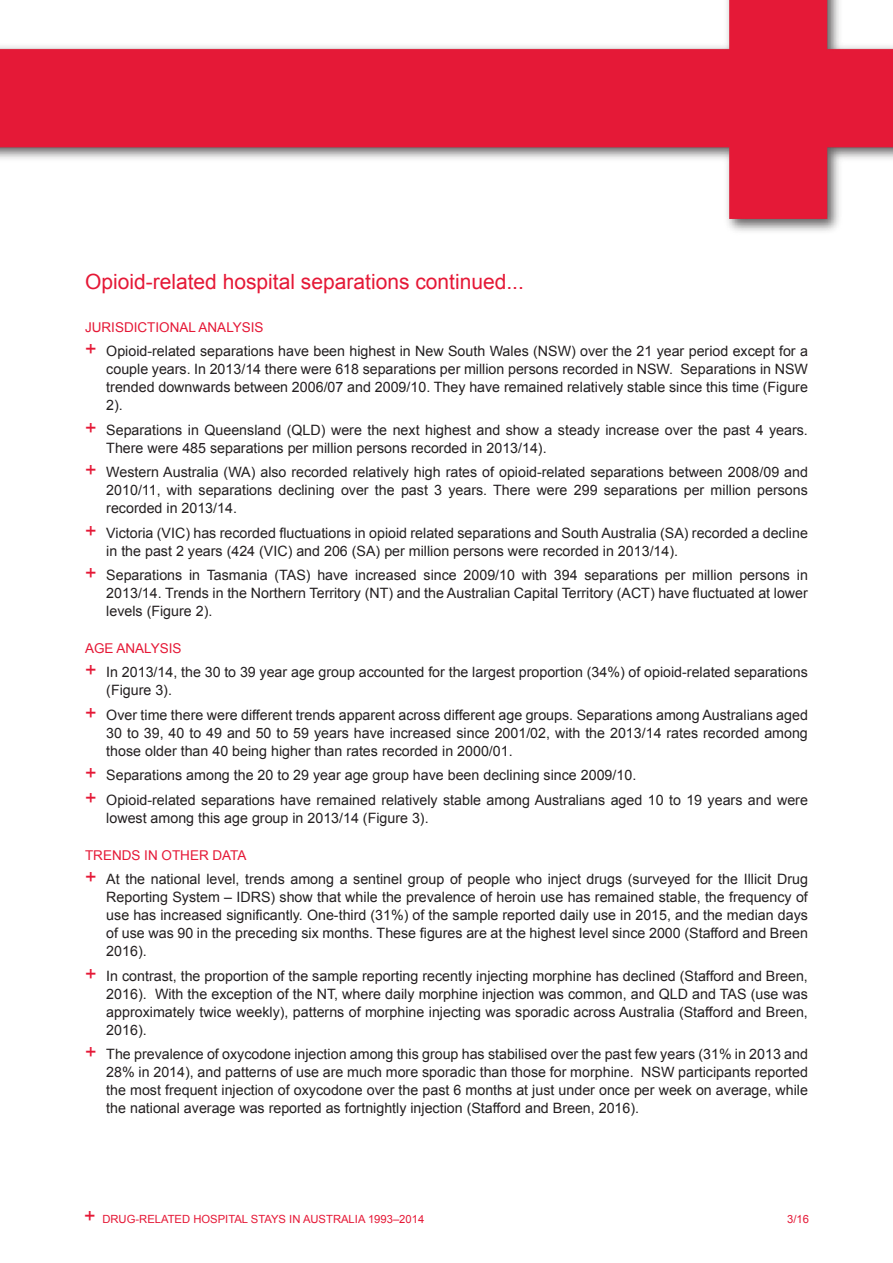
<style>
.page{position:relative;width:893px;height:1263px;background:#fff}
.page>*{position:absolute;margin:0;border:0;box-sizing:border-box;transform-origin:0 0}
._01__Header_1{font:21px "Arial";color:#e51836}
._02__Bullet_1{font:14.25px/18px "Arial";color:#231f20;text-align:justify}
._01__Header_2{font:13.5px "Arial";color:#e51836}
.t1{font:11.25px "Arial";color:#e51836}
.s1{font-family:"Arial Narrow";font-size:24px;color:#e51836}
.s2{font-family:"Arial Narrow";font-size:24px}
</style>
<div class="page">
<img style="left:0;top:0;width:893px;height:231px">
<p class="_01__Header_1" style="left:85px;top:267px;width:440px">Opioid-related hospital separations continued...</p>
<p class="_01__Header_2" style="left:85px;top:318px;width:180px">JURISDICTIONAL ANALYSIS</p>
<p class="_02__Bullet_1" style="left:106px;top:343px;width:703px;text-indent:-21px"><span class="s1">+</span> Opioid-related separations have been highest in New South Wales (NSW) over the 21 year period except for a couple years. In 2013/14 there were 618 separations per million persons recorded in NSW. Separations in NSW trended downwards between 2006/07 and 2009/10. They have remained relatively stable since this time (Figure 2).</p>
<p class="_02__Bullet_1" style="left:106px;top:421px;width:703px;text-indent:-21px"><span class="s1">+</span> Separations in Queensland (QLD) were the next highest and show a steady increase over the past 4 years.<br>There were 485 separations per million persons recorded in 2013/14).</p>
<p class="_02__Bullet_1" style="left:106px;top:463px;width:703px;text-indent:-21px"><span class="s1">+</span> Western Australia (WA) also recorded relatively high rates of opioid-related separations between 2008/09 and 2010/11, with separations declining over the past 3 years. There were 299 separations per million persons recorded in 2013/14.</p>
<p class="_02__Bullet_1" style="left:106px;top:524px;width:703px;text-indent:-21px"><span class="s1">+</span> Victoria (VIC) has recorded fluctuations in opioid related separations and South Australia (SA) recorded a decline in the past 2 years (424 (VIC) and 206 (SA) per million persons were recorded in 2013/14).</p>
<p class="_02__Bullet_1" style="left:106px;top:566px;width:703px;text-indent:-21px"><span class="s1">+</span> Separations in Tasmania (TAS) have increased since 2009/10 with 394 separations per million persons in 2013/14. Trends in the Northern Territory (NT) and the Australian Capital Territory (ACT) have fluctuated at lower levels (Figure 2).</p>
<p class="_01__Header_2" style="left:85px;top:639px;width:98px">AGE ANALYSIS</p>
<p class="_02__Bullet_1" style="left:106px;top:664px;width:703px;text-indent:-21px"><span class="s1">+</span> In 2013/14, the 30 to 39 year age group accounted for the largest proportion (34%) of opioid-related separations (Figure 3).</p>
<p class="_02__Bullet_1" style="left:106px;top:706px;width:703px;text-indent:-21px"><span class="s1">+</span> Over time there were different trends apparent across different age groups. Separations among Australians aged 30 to 39, 40 to 49 and 50 to 59 years have increased since 2001/02, with the 2013/14 rates recorded among those older than 40 being higher than rates recorded in 2000/01.</p>
<p class="_02__Bullet_1" style="left:85px;top:766px;width:553px"><span class="s1">+</span> Separations among the 20 to 29 year age group have been declining since 2009/10.</p>
<p class="_02__Bullet_1" style="left:106px;top:791px;width:703px;text-indent:-21px"><span class="s1">+</span> Opioid-related separations have remained relatively stable among Australians aged 10 to 19 years and were lowest among this age group in 2013/14 (Figure 3).</p>
<p class="_01__Header_2" style="left:85px;top:846px;width:163px">TRENDS IN OTHER DATA</p>
<p class="_02__Bullet_1" style="left:106px;top:870px;width:703px;text-indent:-21px"><span class="s1">+</span> At the national level, trends among a sentinel group of people who inject drugs (surveyed for the Illicit Drug Reporting System – IDRS) show that while the prevalence of heroin use has remained stable, the frequency of use has increased significantly. One-third (31%) of the sample reported daily use in 2015, and the median days of use was 90 in the preceding six months. These figures are at the highest level since 2000 (Stafford and Breen 2016).</p>
<p class="_02__Bullet_1" style="left:106px;top:967px;width:703px;text-indent:-21px"><span class="s1">+</span> In contrast, the proportion of the sample reporting recently injecting morphine has declined (Stafford and Breen, 2016). With the exception of the NT, where daily morphine injection was common, and QLD and TAS (use was approximately twice weekly), patterns of morphine injecting was sporadic across Australia (Stafford and Breen, 2016).</p>
<p class="_02__Bullet_1" style="left:106px;top:1045px;width:703px;text-indent:-21px"><span class="s1">+</span> The prevalence of oxycodone injection among this group has stabilised over the past few years (31% in 2013 and 28% in 2014), and patterns of use are much more sporadic than those for morphine. NSW participants reported the most frequent injection of oxycodone over the past 6 months at just under once per week on average, while the national average was reported as fortnightly injection (Stafford and Breen, 2016).</p>
<p class="t1" style="left:84px;top:1212px;width:342px"><span class="s2">+</span> DRUG-RELATED HOSPITAL STAYS IN AUSTRALIA 1993–2014</p>
<p class="t1" style="left:787px;top:1212px;width:23px">3/16</p>
</div>
